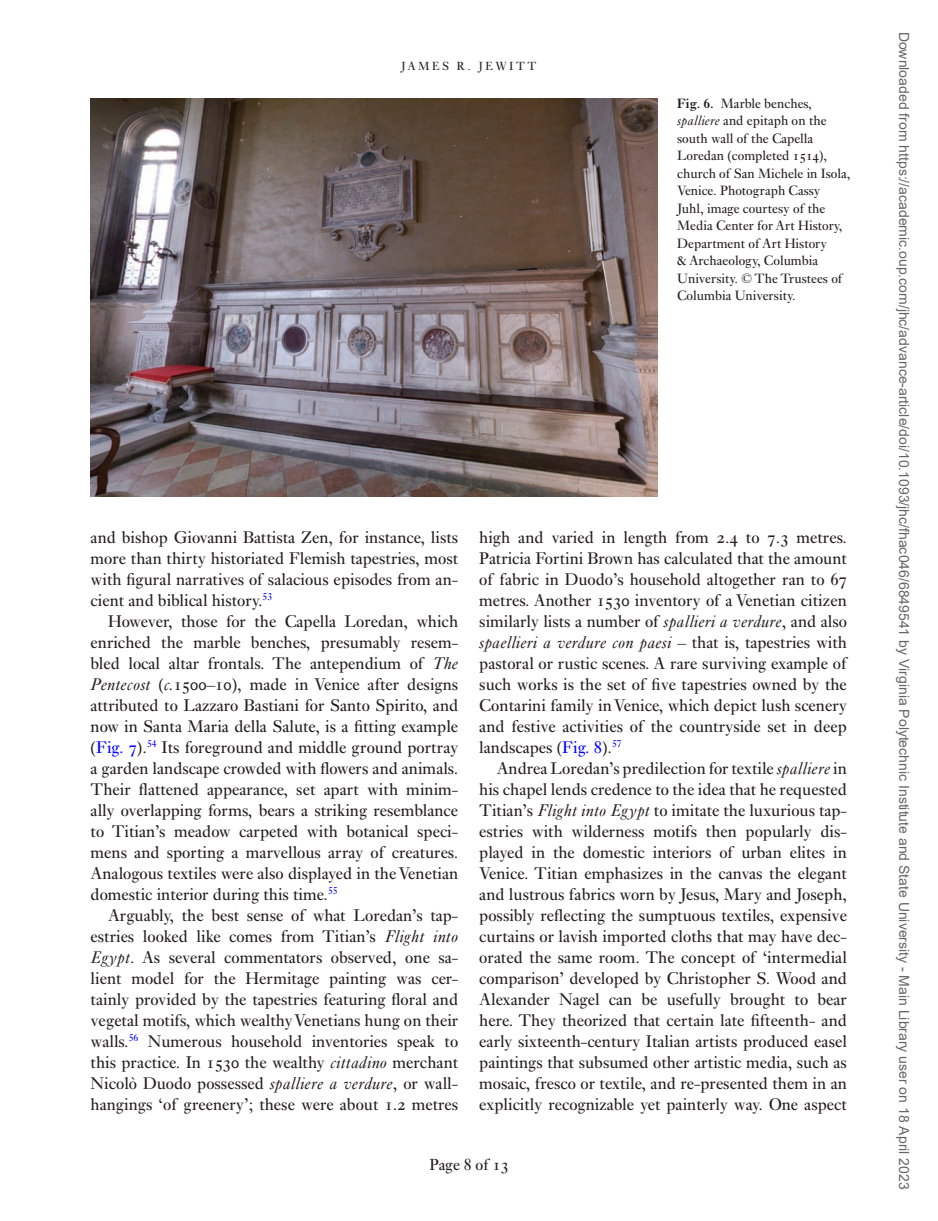
<style>
.page{position:relative;width:938px;height:1221px;background:#fff}
.page>*{position:absolute;margin:0;border:0;box-sizing:border-box;transform-origin:0 0}
.t1{font:17.5px/21px "Ehrhardt MT Std Regular OSF";color:#231f20;text-align:justify}
.t2{font:17.5px "Ehrhardt MT Std Italic OSF";color:#231f20}
.t3{font:16.62px "Ehrhardt MT Std Regular OSF";color:#231f20}
.t4{font:14px/17.5px "Ehrhardt MT Std Regular OSF";color:#231f20}
.t5{font:14px "Arial";color:#666}
.t6{font:12.25px "Ehrhardt MT Std Regular OSF";letter-spacing:.2em;color:#231f20}
.s1{font-family:"Ehrhardt MT Std Semi Bold OSF"}
.s2{font-family:"Ehrhardt MT Std Italic OSF"}
.s3{color:#00f}
.s4{font-family:"Ehrhardt MT Std Regular OSF"}
</style>
<div class="page">
<img style="left:91px;top:98px;width:567px;height:398px">
<p class="t6" style="left:401px;top:59px;width:137px">JAMES R. JEWITT</p>
<p class="t4" style="left:677px;top:94px;width:175px"><span class="s1">Fig. 6.</span> Marble benches, <span class="s2">spalliere</span> and epitaph on the south wall of the Capella<br>Loredan (completed 1514), church of San Michele in Isola,<br>Venice. Photograph Cassy<br>Juhl, image courtesy of the<br>Media Center for Art History,<br>Department of Art History<br>&amp; Archaeology, Columbia<br>University. © The Trustees of<br>Columbia University.</p>
<p class="t1" style="left:91px;top:526px;width:369px">and bishop Giovanni Battista Zen, for instance, lists more than thirty historiated Flemish tapestries, most with figural narratives of salacious episodes from an&shy;cient and biblical history.<sup>53</sup></p>
<p class="t1" style="left:91px;top:610px;width:369px;text-indent:18px">However, those for the Capella Loredan, which enriched the marble benches, presumably resem&shy;bled local altar frontals. The antependium of <span class="s2">The Pentecost</span> (<span class="s2">c.</span>1500–10), made in Venice after designs attributed to Lazzaro Bastiani for Santo Spirito, and now in Santa Maria della Salute, is a fitting example (<span class="s3">Fig. 7</span>).<sup>54</sup> Its foreground and middle ground portray a garden landscape crowded with flowers and animals.<br>Their flattened appearance, set apart with minim&shy;ally overlapping forms, bears a striking resemblance to Titian’s meadow carpeted with botanical speci&shy;mens and sporting a marvellous array of creatures.<br>Analogous textiles were also displayed in the Venetian domestic interior during this time.<sup>55</sup></p>
<p class="t1" style="left:91px;top:904px;width:369px;text-indent:18px">Arguably, the best sense of what Loredan’s tap&shy;estries looked like comes from Titian’s <span class="s2">Flight into Egypt</span>. As several commentators observed, one sa&shy;lient model for the Hermitage painting was cer&shy;tainly provided by the tapestries featuring floral and vegetal motifs, which wealthy Venetians hung on their walls.<sup>56</sup> Numerous household inventories speak to this practice. In 1530 the wealthy <span class="s2">cittadino</span> merchant Nicolò Duodo possessed <span class="s2">spalliere a verdure</span>, or wall&shy;hangings ‘of greenery’; these were about 1.2 metres</p>
<p class="t1" style="left:479px;top:526px;width:369px">high and varied in length from 2.4 to 7.3 metres.<br>Patricia Fortini Brown has calculated that the amount of fabric in Duodo’s household altogether ran to 67 metres. Another 1530 inventory of a Venetian citizen similarly lists a number of <span class="s2">spallieri a verdure</span>, and also</p>
<p class="t2" style="left:479px;top:631px;width:369px">spaellieri a verdure con paesi <span class="s4">– that is, tapestries with</span></p>
<p class="t1" style="left:479px;top:652px;width:369px">pastoral or rustic scenes. A rare surviving example of such works is the set of five tapestries owned by the Contarini family in Venice, which depict lush scenery and festive activities of the countryside set in deep landscapes (<span class="s3">Fig. 8</span>).<sup>57</sup></p>
<p class="t1" style="left:479px;top:757px;width:369px;text-indent:18px">Andrea Loredan’s predilection for textile <span class="s2">spalliere</span> in his chapel lends credence to the idea that he requested Titian’s <span class="s2">Flight into Egypt</span> to imitate the luxurious tap&shy;estries with wilderness motifs then popularly dis&shy;played in the domestic interiors of urban elites in Venice. Titian emphasizes in the canvas the elegant and lustrous fabrics worn by Jesus, Mary and Joseph, possibly reflecting the sumptuous textiles, expensive curtains or lavish imported cloths that may have dec&shy;orated the same room. The concept of ‘intermedial comparison’ developed by Christopher S. Wood and Alexander Nagel can be usefully brought to bear here. They theorized that certain late fifteenth- and early sixteenth-century Italian artists produced easel paintings that subsumed other artistic media, such as mosaic, fresco or textile, and re-presented them in an explicitly recognizable yet painterly way. One aspect</p>
<p class="t3" style="left:429px;top:1154px;width:81px">Page 8 of 13</p>
<p class="t5" style="left:909px;top:32px;width:1159px;rotate:90deg">Downloaded from https://academic.oup.com/jhc/advance-article/doi/10.1093/jhc/fhac046/6849541 by Virginia Polytechnic Institute and State University - Main Library user on 18 April 2023</p>
</div>
